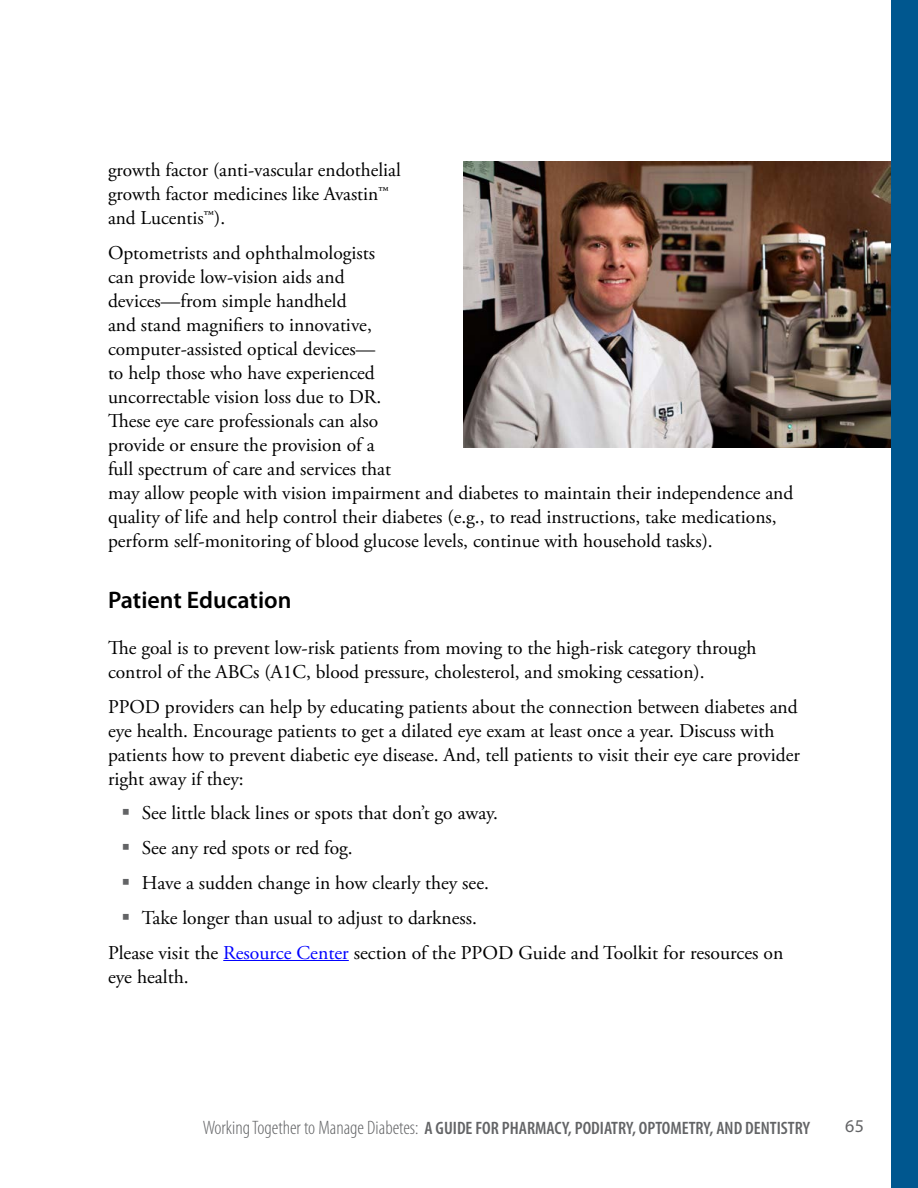
<style>
.page{position:relative;width:918px;height:1188px;background:#fff}
.page>*{position:absolute;margin:0;border:0;box-sizing:border-box;transform-origin:0 0}
.t1{font:600 24px "Myriad Pro";color:#000}
.t2{font:19.5px/24px "Adobe Garamond Pro";color:#000}
.t3{font:600 condensed 18px "Myriad Pro";color:#636466}
.t4{font:18px "Myriad Pro";color:#636466}
.s1{color:#00f}
.s2{font-weight:300;font-size:19.5px}
</style>
<div class="page">
<div style="left:891px;top:0;width:27px;height:1188px;background:#00578f"></div>
<hr style="left:223px;top:960px;width:126px;height:1px;background:#00f">
<img style="left:463px;top:162px;width:428px;height:285px">
<p class="t2" style="left:108px;top:159px;width:294px">growth factor (anti-vascular endothelial growth factor medicines like Avastin™ and Lucentis™).</p>
<p class="t2" style="left:108px;top:241px;width:687px">Optometrists and ophthalmologists<br>can provide low-vision aids and<br>devices—from simple handheld<br>and stand magnifiers to innovative,<br>computer-assisted optical devices—<br>to help those who have experienced<br>uncorrectable vision loss due to DR.<br>These eye care professionals can also<br>provide or ensure the provision of a<br>full spectrum of care and services that<br>may allow people with vision impairment and diabetes to maintain their independence and quality of life and help control their diabetes (e.g., to read instructions, take medications, perform self-monitoring of blood glucose levels, continue with household tasks).</p>
<h2 class="t1" style="left:108px;top:585px;width:185px">Patient Education</h2>
<p class="t2" style="left:108px;top:636px;width:650px">The goal is to prevent low-risk patients from moving to the high-risk category through control of the ABCs (A1C, blood pressure, cholesterol, and smoking cessation).</p>
<p class="t2" style="left:108px;top:695px;width:694px">PPOD providers can help by educating patients about the connection between diabetes and eye health. Encourage patients to get a dilated eye exam at least once a year. Discuss with patients how to prevent diabetic eye disease. And, tell patients to visit their eye care provider right away if they:</p>
<p class="t2" style="left:142px;top:802px;width:358px">See little black lines or spots that don’t go away.</p>
<p class="t2" style="left:142px;top:837px;width:213px">See any red spots or red fog.</p>
<p class="t2" style="left:142px;top:871px;width:349px">Have a sudden change in how clearly they see.</p>
<p class="t2" style="left:142px;top:906px;width:337px">Take longer than usual to adjust to darkness.</p>
<p class="t2" style="left:108px;top:941px;width:677px">Please visit the <span class="s1">Resource Center</span> section of the PPOD Guide and Toolkit for resources on eye health.</p>
<p class="t3" style="left:203px;top:1117px;width:609px"><span class="s2">Working Together to Manage Diabetes:</span> A GUIDE FOR PHARMACY, PODIATRY, OPTOMETRY, AND DENTISTRY</p>
<p class="t4" style="left:845px;top:1115px;width:20px">65</p>
</div>
